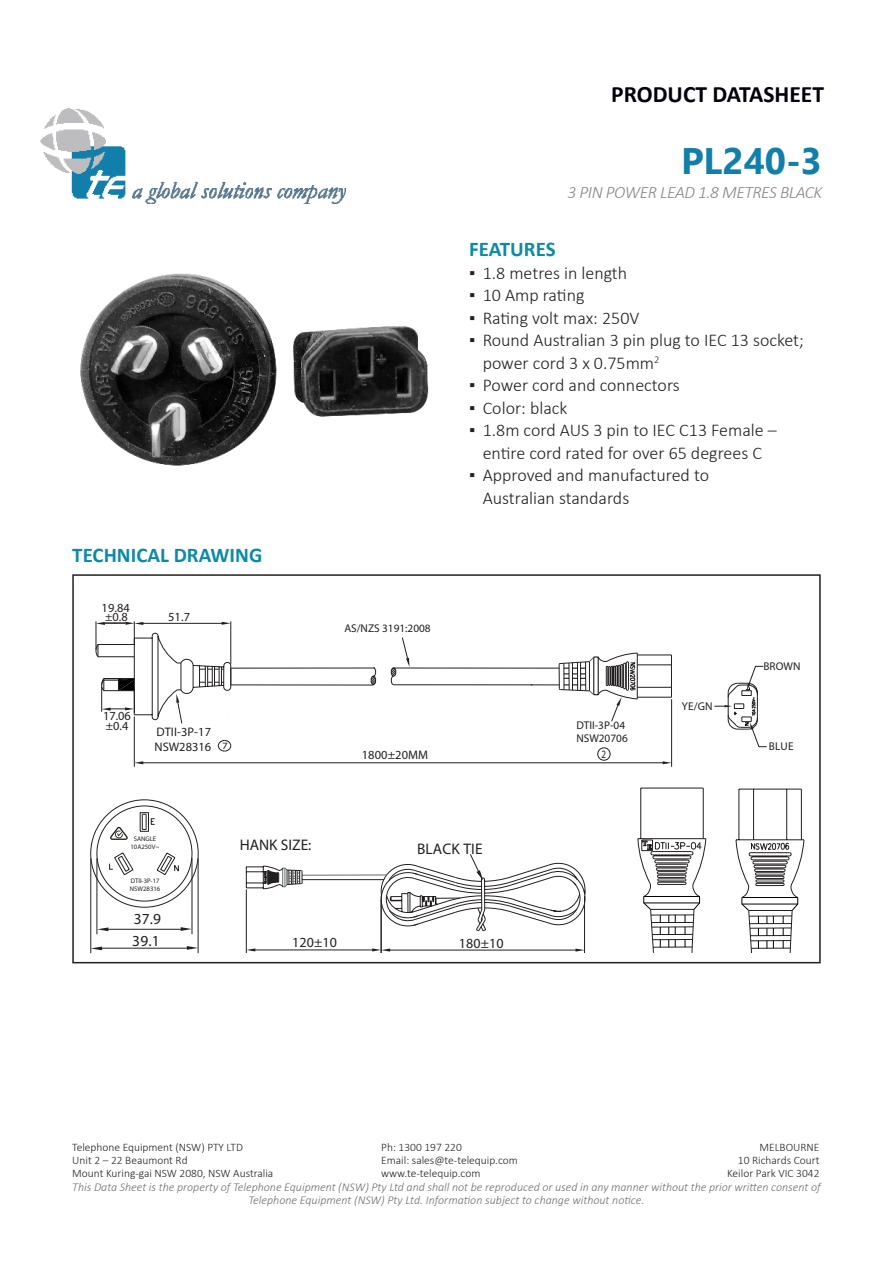
<style>
.page{position:relative;width:893px;height:1263px;background:#fff}
.page>*{position:absolute;margin:0;border:0;box-sizing:border-box;transform-origin:0 0}
.t1{font:700 36.9px "Gadugi";color:#117faa}
.t2{font:700 23.55px "Calibri";color:#00010b}
.t3{font:700 21px "Calibri";color:#0d8aa6}
.t4{font:300 18px/22.5px "Calibri";color:#231f20}
.t5{font:italic 300 17.4px "Calibri";letter-spacing:-.025em;color:#848689}
.t6{font:15.3px/21.5px "Myriad Pro";letter-spacing:.01em;color:#231f20}
.t7{font:13.95px "Myriad Pro";letter-spacing:.01em;color:#231f20}
.t8{font:12.45px/9.6px "Myriad Pro";letter-spacing:.005em;color:#231f20}
.t9{font:italic 300 12px/12.9px "Calibri";color:#6d6e71;text-align:center}
.t10{font:300 11.4px/12.9px "Calibri";color:#231f20}
.t11{font:11.25px/12.9px "Myriad Pro";color:#231f20}
.t12{font:11.25px "Myriad Pro";color:#231f20;scale:.8 1}
.t13{font:9.6px "Myriad Pro";color:#231f20;scale:1.17 1}
.t14{font:6.6px/7.9px "Myriad Pro";color:#231f20;text-align:center}
.s1{font-weight:700}
</style>
<div class="page">
<img style="left:40px;top:108px;width:86px;height:91px">
<img style="left:132px;top:181px;width:214px;height:23px">
<div style="left:72px;top:574px;width:749px;height:389px;border:2px solid #231f20"></div>
<img style="left:80px;top:273px;width:349px;height:193px">
<hr style="left:390px;top:950px;width:185px;height:1px;background:#231f20">
<hr style="left:584px;top:896px;width:1px;height:57px;background:#231f20">
<svg style="left:575px;top:948px;width:9px;height:3px"></svg>
<hr style="left:302px;top:879px;width:82px;height:1px;background:#231f20">
<hr style="left:302px;top:875px;width:85px;height:1px;background:#636b6e">
<hr style="left:255px;top:950px;width:117px;height:1px;background:#231f20">
<hr style="left:246px;top:890px;width:1px;height:63px;background:#231f20">
<hr style="left:381px;top:896px;width:1px;height:57px;background:#231f20">
<svg style="left:372px;top:948px;width:18px;height:3px"></svg>
<svg style="left:246px;top:948px;width:9px;height:3px"></svg>
<hr style="left:143px;top:762px;width:520px;height:1px;background:#231f20">
<hr style="left:671px;top:699px;width:1px;height:67px;background:#231f20">
<hr style="left:134px;top:717px;width:1px;height:49px;background:#231f20">
<svg style="left:134px;top:761px;width:9px;height:3px"></svg>
<svg style="left:663px;top:761px;width:9px;height:3px"></svg>
<hr style="left:637px;top:655px;width:34px;height:1px;background:#231f20">
<hr style="left:637px;top:664px;width:34px;height:1px;background:#231f20">
<hr style="left:637px;top:697px;width:34px;height:1px;background:#231f20">
<hr style="left:637px;top:687px;width:34px;height:1px;background:#231f20">
<hr style="left:671px;top:655px;width:1px;height:42px;background:#231f20">
<svg style="left:378px;top:854px;width:208px;height:78px"></svg>
<div style="left:597px;top:747px;width:13px;height:13px;border:1px solid #231f20;border-radius:50%"></div>
<svg style="left:715px;top:666px;width:52px;height:81px"></svg>
<svg style="left:637px;top:787px;width:69px;height:166px"></svg>
<svg style="left:735px;top:788px;width:70px;height:165px"></svg>
<svg style="left:246px;top:865px;width:57px;height:24px"></svg>
<svg style="left:95px;top:622px;width:543px;height:101px"></svg>
<svg style="left:218px;top:740px;width:13px;height:12px"></svg>
<svg style="left:98px;top:927px;width:10px;height:4px"></svg>
<svg style="left:181px;top:927px;width:11px;height:4px"></svg>
<svg style="left:92px;top:946px;width:10px;height:4px"></svg>
<svg style="left:187px;top:946px;width:11px;height:4px"></svg>
<hr style="left:98px;top:948px;width:93px;height:1px;background:#231f20">
<hr style="left:198px;top:859px;width:1px;height:94px;background:#231f20">
<hr style="left:91px;top:859px;width:1px;height:94px;background:#231f20">
<hr style="left:104px;top:929px;width:81px;height:1px;background:#231f20">
<hr style="left:192px;top:858px;width:1px;height:76px;background:#231f20">
<hr style="left:97px;top:859px;width:1px;height:75px;background:#231f20">
<svg style="left:90px;top:799px;width:109px;height:109px"></svg>
<h2 class="t2" style="left:611px;top:80px;width:214px">PRODUCT DATASHEET</h2>
<h1 class="t1" style="left:681px;top:140px;width:143px">PL240-3</h1>
<p class="t5" style="left:568px;top:182px;width:256px">3 PIN POWER LEAD 1.8 METRES BLACK</p>
<p class="t3" style="left:469px;top:237px;width:88px">FEATURES</p>
<p class="t3" style="left:72px;top:543px;width:192px">TECHNICAL DRAWING</p>
<p class="t8" style="left:102px;top:602px;width:30px">19.84</p>
<p class="t8" style="left:105px;top:612px;width:24px">±0.8</p>
<p class="t8" style="left:168px;top:612px;width:24px">51.7</p>
<p class="t8" style="left:103px;top:711px;width:30px">17.06 ±0.4</p>
<p class="t8" style="left:155px;top:724px;width:58px;line-height:14.5px">DTII-3P-17<br>NSW28316</p>
<p class="t13" style="left:222px;top:740px;width:6px">7</p>
<p class="t4" style="left:469px;top:263px;width:160px"><span class="s1">▪</span> 1.8 metres in length</p>
<p class="t4" style="left:469px;top:284px;width:117px"><span class="s1">▪</span> 10 Amp rating</p>
<p class="t4" style="left:469px;top:306px;width:172px"><span class="s1">▪</span> Rating volt max: 250V</p>
<p class="t4" style="left:483px;top:329px;width:323px;text-indent:-14px"><span class="s1">▪</span> Round Australian 3 pin plug to IEC 13 socket; power cord 3 x 0.75mm<sup>2</sup></p>
<p class="t4" style="left:469px;top:374px;width:212px"><span class="s1">▪</span> Power cord and connectors</p>
<p class="t4" style="left:469px;top:396px;width:100px"><span class="s1">▪</span> Color: black</p>
<p class="t4" style="left:469px;top:419px;width:309px;text-align:center"><span class="s1">▪</span> 1.8m cord AUS 3 pin to IEC C13 Female – entire cord rated for over 65 degrees C</p>
<p class="t4" style="left:483px;top:464px;width:228px;text-indent:-14px"><span class="s1">▪</span> Approved and manufactured to<br>Australian standards</p>
<p class="t11" style="left:344px;top:621px;width:88px">AS/NZS 3191:2008</p>
<p class="t8" style="left:362px;top:750px;width:68px">1800±20MM</p>
<p class="t11" style="left:576px;top:718px;width:53px">DTII-3P-04<br>NSW20706</p>
<p class="t12" style="left:601px;top:747px;width:7px">2</p>
<p class="t11" style="left:682px;top:700px;width:32px">YE/GN</p>
<p class="t11" style="left:763px;top:660px;width:39px">BROWN</p>
<p class="t11" style="left:769px;top:740px;width:26px">BLUE</p>
<p class="t14" style="left:131px;top:835px;width:30px">SANGLE<br>10A250V~</p>
<p class="t14" style="left:130px;top:876px;width:32px;text-align:left">DTII-3P-17<br>NSW28316</p>
<p class="t6" style="left:132px;top:908px;width:30px">37.9<br>39.1</p>
<p class="t6" style="left:240px;top:833px;width:73px">HANK SIZE:</p>
<p class="t7" style="left:292px;top:934px;width:46px">120±10</p>
<p class="t6" style="left:417px;top:837px;width:67px">BLACK TIE</p>
<p class="t7" style="left:459px;top:935px;width:46px">180±10</p>
<p class="t10" style="left:72px;top:1142px;width:203px">Telephone Equipment (NSW) PTY LTD<br>Unit 2 – 22 Beaumont Rd<br>Mount Kuring-gai NSW 2080, NSW Australia</p>
<p class="t10" style="left:381px;top:1142px;width:138px">Ph: 1300 197 220<br>Email: sales@te-telequip.com www.te-telequip.com</p>
<p class="t10" style="left:727px;top:1142px;width:94px;text-align:right">MELBOURNE<br>10 Richards Court<br>Keilor Park VIC 3042</p>
<p class="t9" style="left:72px;top:1181px;width:750px">This Data Sheet is the property of Telephone Equipment (NSW) Pty Ltd and shall not be reproduced or used in any manner without the prior written consent of<br>Telephone Equipment (NSW) Pty Ltd. Information subject to change without notice.</p>
</div>
